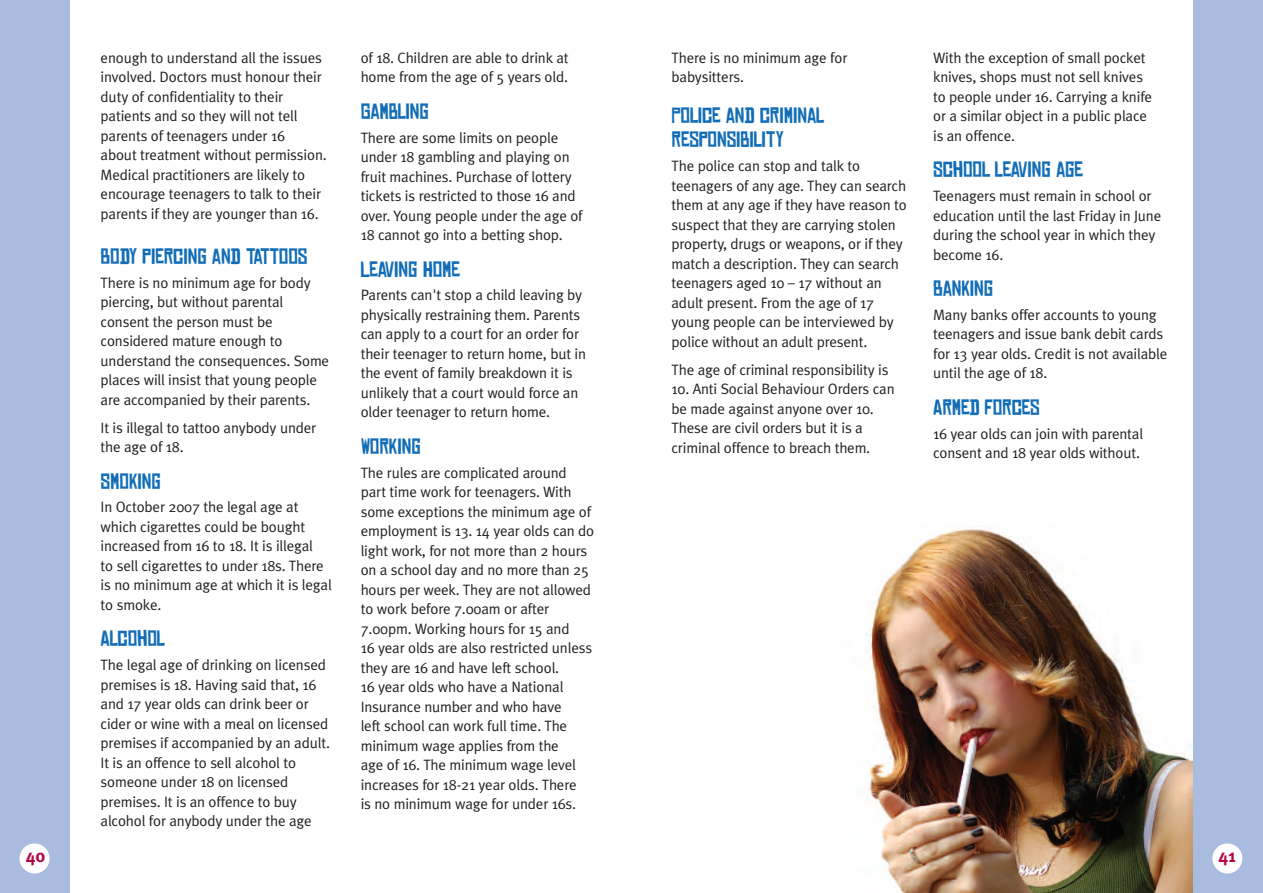
<style>
.page{position:relative;width:1263px;height:893px;background:#fff}
.page>*{position:absolute;margin:0;border:0;box-sizing:border-box;transform-origin:0 0}
.t1{font:21px/24px "Chinese Rocks Free";letter-spacing:-.01em;color:#126db7}
.t2{font:700 18px "Meta Plus";color:#b40642}
.t3{font:15px/19.5px "Meta Plus Normal";letter-spacing:-.01em;color:#231f20}
</style>
<div class="page">
<div style="left:0;top:0;width:70px;height:893px;background:#aabbe0"></div>
<div style="left:20px;top:843px;width:30px;height:30px;background:#fff;border-radius:50%"></div>
<div style="left:1193px;top:0;width:70px;height:893px;background:#aabbe0"></div>
<div style="left:1212px;top:843px;width:30px;height:30px;background:#fff;border-radius:50%"></div>
<img style="left:865px;top:526px;width:328px;height:367px">
<p class="t3" style="left:101px;top:48px;width:228px">enough to understand all the issues involved. Doctors must honour their duty of confidentiality to their patients and so they will not tell parents of teenagers under 16<br>about treatment without permission.<br>Medical practitioners are likely to encourage teenagers to talk to their parents if they are younger than 16.</p>
<h1 class="t1" style="left:101px;top:245px;width:208px">BODY PIERCING AND TATTOOS</h1>
<p class="t3" style="left:101px;top:273px;width:230px">There is no minimum age for body piercing, but without parental consent the person must be considered mature enough to understand the consequences. Some places will insist that young people are accompanied by their parents.</p>
<p class="t3" style="left:101px;top:418px;width:217px">It is illegal to tattoo anybody under the age of 18.</p>
<h1 class="t1" style="left:101px;top:469px;width:62px">SMOKING</h1>
<p class="t3" style="left:101px;top:497px;width:233px">In October 2007 the legal age at which cigarettes could be bought increased from 16 to 18. It is illegal<br>to sell cigarettes to under 18s. There is no minimum age at which it is legal to smoke.</p>
<h1 class="t1" style="left:101px;top:627px;width:66px">ALCOHOL</h1>
<p class="t3" style="left:101px;top:655px;width:231px">The legal age of drinking on licensed premises is 18. Having said that, 16 and 17 year olds can drink beer or cider or wine with a meal on licensed premises if accompanied by an adult.<br>It is an offence to sell alcohol to someone under 18 on licensed premises. It is an offence to buy alcohol for anybody under the age</p>
<p class="t3" style="left:361px;top:48px;width:210px">of 18. Children are able to drink at home from the age of 5 years old.</p>
<h1 class="t1" style="left:361px;top:100px;width:70px">GAMBLING</h1>
<p class="t3" style="left:361px;top:128px;width:223px">There are some limits on people under 18 gambling and playing on fruit machines. Purchase of lottery tickets is restricted to those 16 and over. Young people under the age of 18 cannot go into a betting shop.</p>
<h1 class="t1" style="left:361px;top:257px;width:101px">LEAVING HOME</h1>
<p class="t3" style="left:361px;top:285px;width:227px">Parents can't stop a child leaving by physically restraining them. Parents can apply to a court for an order for their teenager to return home, but in the event of family breakdown it is unlikely that a court would force an older teenager to return home.</p>
<h1 class="t1" style="left:361px;top:435px;width:62px">WORKING</h1>
<p class="t3" style="left:361px;top:463px;width:235px">The rules are complicated around part time work for teenagers. With some exceptions the minimum age of employment is 13. 14 year olds can do light work, for not more than 2 hours on a school day and no more than 25 hours per week. They are not allowed to work before 7.00am or after 7.00pm. Working hours for 15 and<br>16 year olds are also restricted unless they are 16 and have left school.<br>16 year olds who have a National Insurance number and who have<br>left school can work full time. The minimum wage applies from the<br>age of 16. The minimum wage level increases for 18-21 year olds. There<br>is no minimum wage for under 16s.</p>
<p class="t3" style="left:671px;top:48px;width:177px">There is no minimum age for babysitters.</p>
<h1 class="t1" style="left:671px;top:104px;width:154px">POLICE AND CRIMINAL<br>RESPONSIBILITY</h1>
<p class="t3" style="left:671px;top:156px;width:237px">The police can stop and talk to teenagers of any age. They can search them at any age if they have reason to suspect that they are carrying stolen property, drugs or weapons, or if they match a description. They can search teenagers aged 10 – 17 without an adult present. From the age of 17 young people can be interviewed by police without an adult present.</p>
<p class="t3" style="left:671px;top:360px;width:219px">The age of criminal responsibility is</p>
<p class="t3" style="left:671px;top:379px;width:225px">10. Anti Social Behaviour Orders can be made against anyone over 10.<br>These are civil orders but it is a criminal offence to breach them.</p>
<p class="t3" style="left:933px;top:48px;width:221px">With the exception of small pocket knives, shops must not sell knives to people under 16. Carrying a knife or a similar object in a public place is an offence.</p>
<h1 class="t1" style="left:933px;top:158px;width:151px">SCHOOL LEAVING AGE</h1>
<p class="t3" style="left:933px;top:186px;width:230px">Teenagers must remain in school or education until the last Friday in June during the school year in which they become 16.</p>
<h1 class="t1" style="left:933px;top:277px;width:62px">BANKING</h1>
<p class="t3" style="left:933px;top:305px;width:236px">Many banks offer accounts to young teenagers and issue bank debit cards for 13 year olds. Credit is not available until the age of 18.</p>
<h1 class="t1" style="left:933px;top:396px;width:108px">ARMED FORCES</h1>
<p class="t3" style="left:933px;top:424px;width:211px">16 year olds can join with parental consent and 18 year olds without.</p>
<p class="t2" style="left:26px;top:845px;width:21px">40</p>
<p class="t2" style="left:1218px;top:845px;width:19px">41</p>
</div>
